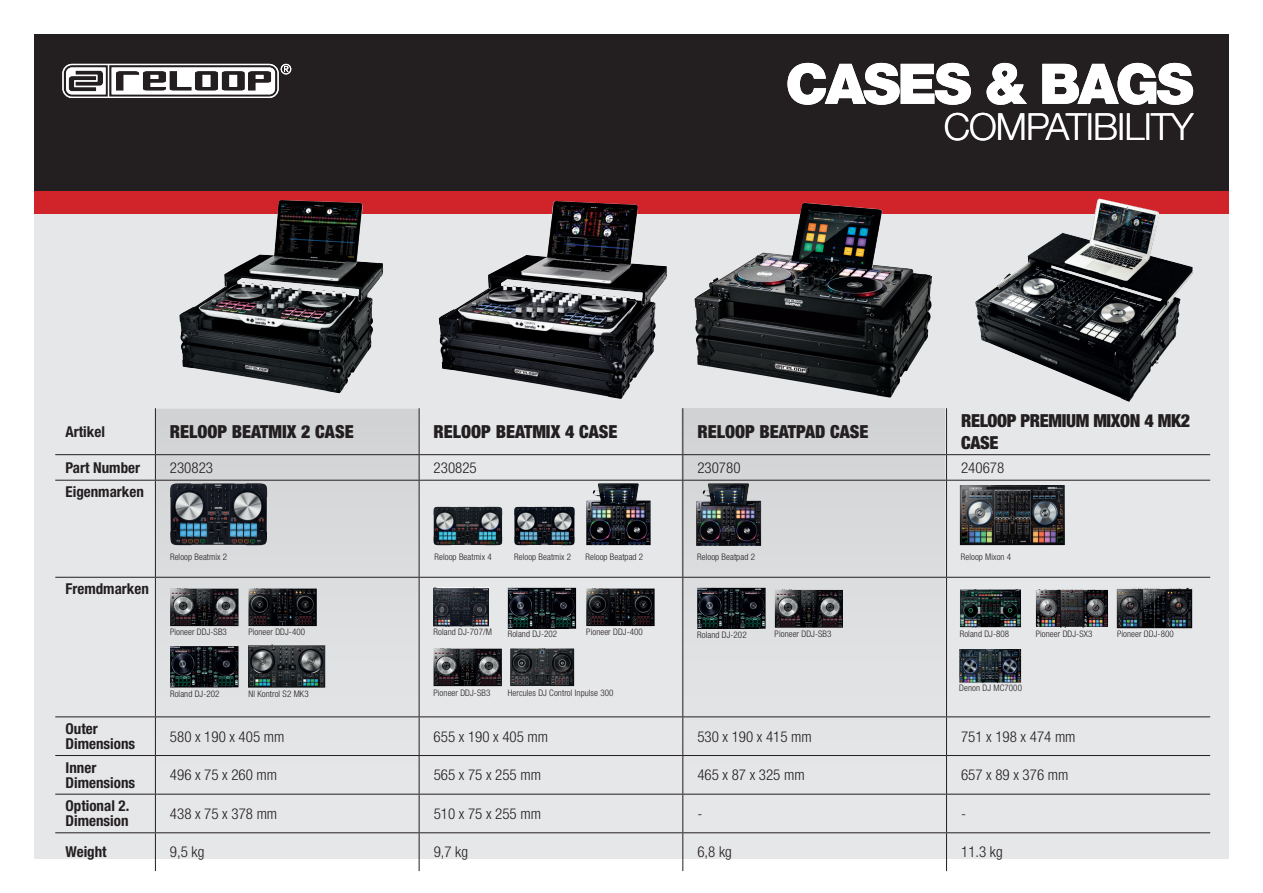
<style>
.page{position:relative;width:1263px;height:893px;background:#fff}
.page>*{position:absolute;margin:0;border:0;box-sizing:border-box;transform-origin:0 0}
.t1{font:900 56.1px "Helvetica Neue LT Std";letter-spacing:-.05em;color:#fff}
.t2{font:300 37.35px "Helvetica Neue LT Std";letter-spacing:-.025em;color:#fff}
.t3{font:900 condensed 18px "Helvetica Neue LT Std";color:#231f20}
.t4{font:900 condensed 18px/21.6px "Helvetica Neue LT Std";letter-spacing:-.02em;color:#231f20}
.t5{font:300 condensed 15px "Helvetica Neue LT Std";color:#231f20}
.t6{font:700 condensed 15px/15px "Helvetica Neue LT Std";color:#231f20}
.t7{font:300 condensed 9px "Helvetica Neue LT Std";letter-spacing:.01em;color:#231f20}
</style>
<div class="page">
<div style="left:34px;top:34px;width:1195px;height:157px;background:#231f20"></div>
<div style="left:34px;top:191px;width:1195px;height:24px;background:#d1232a"></div>
<div style="left:34px;top:215px;width:1195px;height:644px;background:#e6e7e9"></div>
<svg style="left:156px;top:409px;width:263px;height:450px"></svg>
<div style="left:682px;top:409px;width:263px;height:450px;background:linear-gradient(to right,#dddee0,#dcdddf)"></div>
<svg style="left:62px;top:64px;width:229px;height:34px"></svg>
<img style="left:179px;top:200px;width:204px;height:193px">
<img style="left:438px;top:201px;width:229px;height:198px">
<img style="left:694px;top:203px;width:238px;height:194px">
<img style="left:975px;top:199px;width:217px;height:203px">
<hr style="left:155px;top:408px;width:1px;height:46px;background:#231f20">
<hr style="left:419px;top:408px;width:1px;height:46px;background:#231f20">
<hr style="left:682px;top:408px;width:1px;height:46px;background:#231f20">
<hr style="left:946px;top:408px;width:1px;height:46px;background:#231f20">
<svg style="left:155px;top:455px;width:1px;height:25px"></svg>
<svg style="left:419px;top:455px;width:1px;height:25px"></svg>
<svg style="left:682px;top:455px;width:1px;height:25px"></svg>
<svg style="left:946px;top:455px;width:1px;height:25px"></svg>
<hr style="left:155px;top:481px;width:1px;height:96px;background:#231f20">
<hr style="left:419px;top:481px;width:1px;height:96px;background:#231f20">
<hr style="left:682px;top:481px;width:1px;height:96px;background:#231f20">
<hr style="left:946px;top:481px;width:1px;height:96px;background:#231f20">
<hr style="left:155px;top:578px;width:1px;height:138px;background:#231f20">
<hr style="left:419px;top:578px;width:1px;height:138px;background:#231f20">
<hr style="left:682px;top:578px;width:1px;height:138px;background:#231f20">
<hr style="left:946px;top:578px;width:1px;height:138px;background:#231f20">
<hr style="left:155px;top:717px;width:1px;height:38px;background:#231f20">
<hr style="left:419px;top:717px;width:1px;height:38px;background:#231f20">
<hr style="left:682px;top:717px;width:1px;height:38px;background:#231f20">
<hr style="left:946px;top:717px;width:1px;height:38px;background:#231f20">
<hr style="left:155px;top:756px;width:1px;height:38px;background:#231f20">
<hr style="left:419px;top:756px;width:1px;height:38px;background:#231f20">
<hr style="left:682px;top:756px;width:1px;height:38px;background:#231f20">
<hr style="left:946px;top:756px;width:1px;height:38px;background:#231f20">
<hr style="left:155px;top:794px;width:1px;height:38px;background:#231f20">
<hr style="left:419px;top:794px;width:1px;height:38px;background:#231f20">
<hr style="left:682px;top:794px;width:1px;height:38px;background:#231f20">
<hr style="left:946px;top:794px;width:1px;height:38px;background:#231f20">
<hr style="left:155px;top:833px;width:1px;height:38px;background:#231f20">
<hr style="left:419px;top:833px;width:1px;height:38px;background:#231f20">
<hr style="left:682px;top:833px;width:1px;height:38px;background:#231f20">
<hr style="left:946px;top:833px;width:1px;height:38px;background:#231f20">
<hr style="left:55px;top:454px;width:100px;height:1px;background:#231f20">
<hr style="left:155px;top:454px;width:264px;height:1px;background:#231f20">
<hr style="left:419px;top:454px;width:264px;height:1px;background:#231f20">
<hr style="left:683px;top:454px;width:263px;height:1px;background:#231f20">
<hr style="left:946px;top:454px;width:264px;height:1px;background:#231f20">
<hr style="left:55px;top:480px;width:100px;height:1px;background:#231f20">
<hr style="left:155px;top:480px;width:264px;height:1px;background:#231f20">
<hr style="left:419px;top:480px;width:264px;height:1px;background:#231f20">
<hr style="left:683px;top:480px;width:263px;height:1px;background:#231f20">
<hr style="left:946px;top:480px;width:264px;height:1px;background:#231f20">
<hr style="left:55px;top:577px;width:100px;height:1px;background:#231f20">
<hr style="left:155px;top:577px;width:264px;height:1px;background:#231f20">
<hr style="left:419px;top:577px;width:264px;height:1px;background:#231f20">
<hr style="left:683px;top:577px;width:263px;height:1px;background:#231f20">
<hr style="left:946px;top:577px;width:264px;height:1px;background:#231f20">
<hr style="left:55px;top:716px;width:100px;height:1px;background:#231f20">
<hr style="left:155px;top:716px;width:264px;height:1px;background:#231f20">
<hr style="left:419px;top:716px;width:264px;height:1px;background:#231f20">
<hr style="left:683px;top:716px;width:263px;height:1px;background:#231f20">
<hr style="left:946px;top:716px;width:264px;height:1px;background:#231f20">
<hr style="left:55px;top:755px;width:100px;height:1px;background:#231f20">
<hr style="left:155px;top:755px;width:264px;height:1px;background:#231f20">
<hr style="left:419px;top:755px;width:264px;height:1px;background:#231f20">
<hr style="left:683px;top:755px;width:263px;height:1px;background:#231f20">
<hr style="left:946px;top:755px;width:264px;height:1px;background:#231f20">
<hr style="left:55px;top:794px;width:100px;height:1px;background:#231f20">
<hr style="left:155px;top:794px;width:264px;height:1px;background:#231f20">
<hr style="left:419px;top:794px;width:264px;height:1px;background:#231f20">
<hr style="left:683px;top:794px;width:263px;height:1px;background:#231f20">
<hr style="left:946px;top:794px;width:264px;height:1px;background:#231f20">
<hr style="left:55px;top:832px;width:100px;height:1px;background:#231f20">
<hr style="left:155px;top:832px;width:264px;height:1px;background:#231f20">
<hr style="left:419px;top:832px;width:264px;height:1px;background:#231f20">
<hr style="left:683px;top:832px;width:263px;height:1px;background:#231f20">
<hr style="left:946px;top:832px;width:264px;height:1px;background:#231f20">
<img style="left:170px;top:483px;width:97px;height:62px">
<img style="left:433px;top:507px;width:69px;height:38px">
<img style="left:696px;top:483px;width:65px;height:63px">
<img style="left:960px;top:485px;width:105px;height:60px">
<img style="left:170px;top:588px;width:68px;height:38px">
<img style="left:433px;top:648px;width:69px;height:38px">
<img style="left:774px;top:589px;width:69px;height:39px">
<img style="left:248px;top:588px;width:69px;height:38px">
<img style="left:586px;top:588px;width:69px;height:38px">
<img style="left:170px;top:646px;width:68px;height:41px">
<img style="left:508px;top:588px;width:68px;height:41px">
<img style="left:697px;top:588px;width:69px;height:41px">
<img style="left:514px;top:507px;width:61px;height:38px">
<img style="left:586px;top:483px;width:65px;height:62px">
<img style="left:433px;top:588px;width:56px;height:38px">
<img style="left:510px;top:648px;width:64px;height:38px">
<img style="left:960px;top:589px;width:61px;height:39px">
<img style="left:1036px;top:589px;width:72px;height:39px">
<img style="left:1116px;top:587px;width:77px;height:44px">
<img style="left:1117px;top:631px;width:56px;height:1px">
<img style="left:959px;top:649px;width:62px;height:34px">
<img style="left:248px;top:644px;width:77px;height:43px">
<h1 class="t1" style="left:785px;top:50px;width:410px">CASES &amp; BAGS</h1>
<h2 class="t2" style="left:944px;top:104px;width:251px">COMPATIBILITY</h2>
<h3 class="t6" style="left:66px;top:424px;width:41px">Artikel</h3>
<h3 class="t3" style="left:170px;top:420px;width:185px">RELOOP BEATMIX 2 CASE</h3>
<h3 class="t3" style="left:434px;top:420px;width:185px">RELOOP BEATMIX 4 CASE</h3>
<h3 class="t3" style="left:697px;top:420px;width:173px">RELOOP BEATPAD CASE</h3>
<h3 class="t4" style="left:961px;top:410px;width:231px">RELOOP PREMIUM MIXON 4 MK2<br>CASE</h3>
<h3 class="t6" style="left:66px;top:460px;width:76px">Part Number</h3>
<h3 class="t5" style="left:170px;top:459px;width:45px">230823</h3>
<h3 class="t5" style="left:434px;top:459px;width:45px">230825</h3>
<h3 class="t5" style="left:697px;top:459px;width:45px">230780</h3>
<h3 class="t5" style="left:961px;top:459px;width:45px">240678</h3>
<h3 class="t6" style="left:66px;top:484px;width:80px">Eigenmarken</h3>
<h3 class="t6" style="left:66px;top:581px;width:85px">Fremdmarken</h3>
<p class="t7" style="left:170px;top:552px;width:59px">Reloop Beatmix 2</p>
<p class="t7" style="left:434px;top:552px;width:59px">Reloop Beatmix 4</p>
<p class="t7" style="left:514px;top:552px;width:59px">Reloop Beatmix 2</p>
<p class="t7" style="left:585px;top:552px;width:59px">Reloop Beatpad 2</p>
<p class="t7" style="left:697px;top:552px;width:59px">Reloop Beatpad 2</p>
<p class="t7" style="left:961px;top:552px;width:52px">Reloop Mixon 4</p>
<p class="t7" style="left:170px;top:627px;width:58px">Pioneer DDJ-SB3</p>
<p class="t7" style="left:248px;top:627px;width:58px">Pioneer DDJ-400</p>
<p class="t7" style="left:433px;top:627px;width:60px">Roland DJ-707/M</p>
<p class="t7" style="left:586px;top:627px;width:58px">Pioneer DDJ-400</p>
<p class="t7" style="left:774px;top:629px;width:58px">Pioneer DDJ-SB3</p>
<p class="t7" style="left:508px;top:629px;width:51px">Roland DJ-202</p>
<p class="t7" style="left:697px;top:630px;width:51px">Roland DJ-202</p>
<p class="t7" style="left:960px;top:629px;width:51px">Roland DJ-808</p>
<p class="t7" style="left:1036px;top:629px;width:58px">Pioneer DDJ-SX3</p>
<p class="t7" style="left:1117px;top:629px;width:58px">Pioneer DDJ-800</p>
<p class="t7" style="left:170px;top:688px;width:51px">Roland DJ-202</p>
<p class="t7" style="left:248px;top:688px;width:62px">NI Kontrol S2 MK3</p>
<p class="t7" style="left:433px;top:687px;width:58px">Pioneer DDJ-SB3</p>
<p class="t7" style="left:508px;top:687px;width:107px">Hercules DJ Control Inpulse 300</p>
<p class="t7" style="left:959px;top:683px;width:64px">Denon DJ MC7000</p>
<h3 class="t6" style="left:66px;top:721px;width:71px">Outer<br>Dimensions</h3>
<h3 class="t5" style="left:170px;top:728px;width:116px">580 x 190 x 405 mm</h3>
<h3 class="t5" style="left:434px;top:728px;width:116px">655 x 190 x 405 mm</h3>
<h3 class="t5" style="left:697px;top:728px;width:116px">530 x 190 x 415 mm</h3>
<h3 class="t5" style="left:961px;top:728px;width:116px">751 x 198 x 474 mm</h3>
<h3 class="t6" style="left:66px;top:760px;width:71px">Inner<br>Dimensions</h3>
<h3 class="t5" style="left:170px;top:766px;width:109px">496 x 75 x 260 mm</h3>
<h3 class="t5" style="left:434px;top:766px;width:109px">565 x 75 x 255 mm</h3>
<h3 class="t5" style="left:697px;top:766px;width:109px">465 x 87 x 325 mm</h3>
<h3 class="t5" style="left:961px;top:766px;width:109px">657 x 89 x 376 mm</h3>
<h3 class="t6" style="left:66px;top:798px;width:65px">Optional 2.<br>Dimension</h3>
<h3 class="t5" style="left:170px;top:805px;width:109px">438 x 75 x 378 mm</h3>
<h3 class="t5" style="left:434px;top:805px;width:109px">510 x 75 x 255 mm</h3>
<h3 class="t5" style="left:697px;top:805px;width:6px">-</h3>
<h3 class="t5" style="left:961px;top:805px;width:6px">-</h3>
<h3 class="t6" style="left:66px;top:844px;width:43px">Weight</h3>
<h3 class="t5" style="left:170px;top:843px;width:36px">9,5 kg</h3>
<h3 class="t5" style="left:434px;top:843px;width:36px">9,7 kg</h3>
<h3 class="t5" style="left:697px;top:843px;width:36px">6,8 kg</h3>
<h3 class="t5" style="left:961px;top:843px;width:43px">11.3 kg</h3>
</div>
